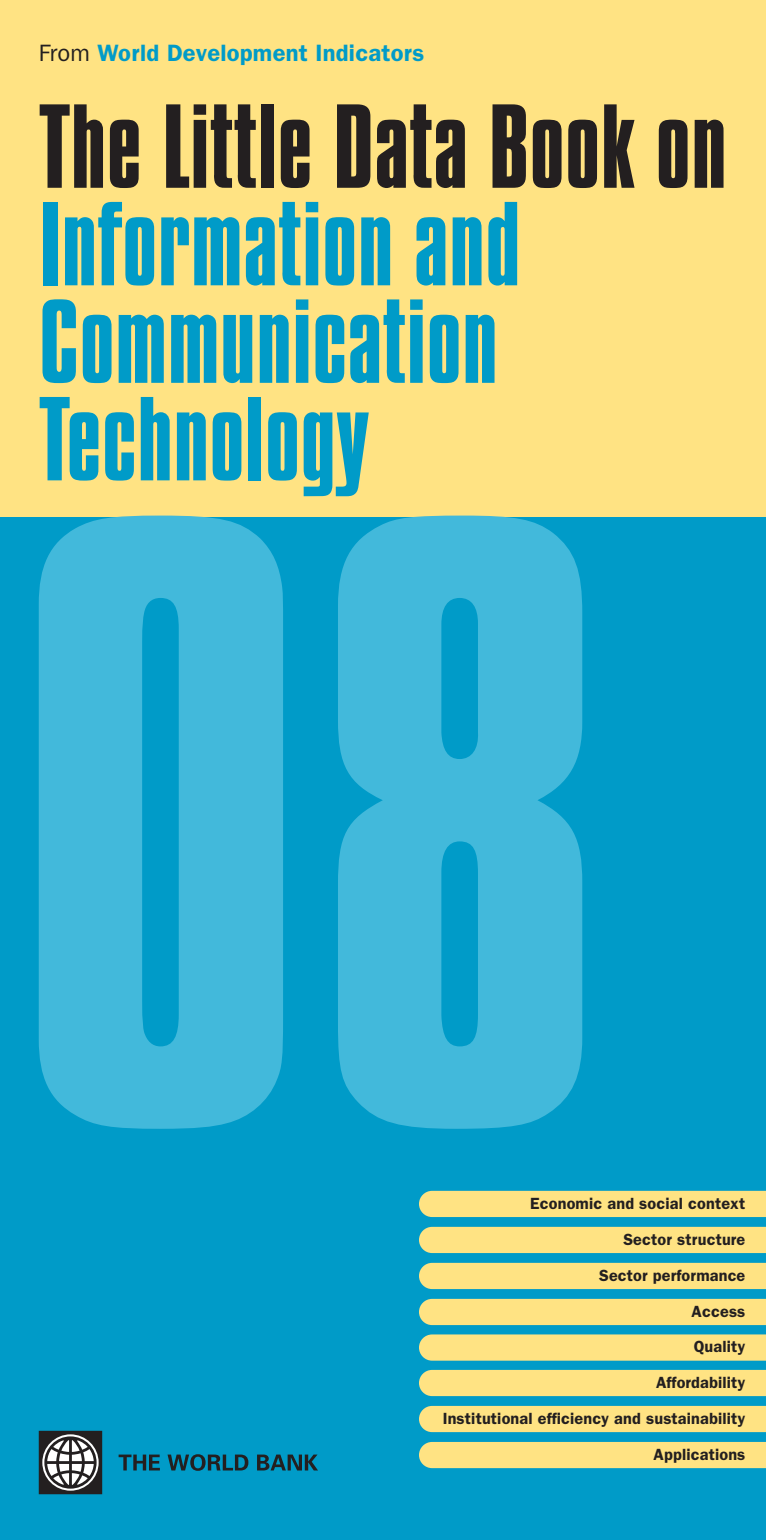
<style>
.page{position:relative;width:766px;height:1540px;background:#fff}
.page>*{position:absolute;margin:0;border:0;box-sizing:border-box;transform-origin:0 0}
.t1{font:125px/97.5px "Compacta Std";color:#009bc8}
.t2{font:125px "Compacta Std";color:#231f20}
.t3{font:600 23.75px "ITC Franklin Gothic Std";letter-spacing:.01em;color:#009bc8}
.t4{font:600 16.25px/35.8px "ITC Franklin Gothic Std";letter-spacing:.01em;color:#231f20;text-align:right}
.s1{font-weight:400;color:#231f20}
</style>
<div class="page">
<div style="left:0;top:516px;width:766px;height:1024px;background:#009bc8"></div>
<div style="left:0;top:0;width:766px;height:516px;background:#ffe383"></div>
<svg style="left:39px;top:515px;width:244px;height:613px;fill:#42b9db"></svg>
<svg style="left:338px;top:515px;width:244px;height:613px;fill:#42b9db"></svg>
<svg style="left:119px;top:1454px;width:41px;height:16px"></svg>
<svg style="left:168px;top:1454px;width:80px;height:16px"></svg>
<svg style="left:257px;top:1454px;width:61px;height:16px"></svg>
<svg style="left:39px;top:1430px;width:63px;height:64px"></svg>
<div style="left:419px;top:1334px;width:347px;height:26px;background:#ffe383"></div>
<div style="left:419px;top:1298px;width:347px;height:27px;background:#ffe383"></div>
<div style="left:419px;top:1262px;width:347px;height:27px;background:#ffe383"></div>
<div style="left:419px;top:1226px;width:347px;height:27px;background:#ffe383"></div>
<div style="left:419px;top:1190px;width:347px;height:27px;background:#ffe383"></div>
<div style="left:419px;top:1405px;width:347px;height:27px;background:#ffe383"></div>
<div style="left:419px;top:1369px;width:347px;height:27px;background:#ffe383"></div>
<div style="left:419px;top:1441px;width:347px;height:27px;background:#ffe383"></div>
<h2 class="t3" style="left:39px;top:38px;width:387px"><span class="s1">From</span> World Development Indicators</h2>
<h1 class="t2" style="left:39px;top:79px;width:690px">The Little Data Book on</h1>
<h1 class="t1" style="left:39px;top:197px;width:484px">Information and<br>Communication<br>Technology</h1>
<p class="t4" style="left:530px;top:1186px;width:217px">Economic and social context</p>
<p class="t4" style="left:623px;top:1221px;width:124px">Sector structure</p>
<p class="t4" style="left:599px;top:1257px;width:148px">Sector performance<br>Access</p>
<p class="t4" style="left:694px;top:1329px;width:53px">Quality</p>
<p class="t4" style="left:443px;top:1364px;width:304px">Affordability<br>Institutional efficiency and sustainability</p>
<p class="t4" style="left:654px;top:1436px;width:93px">Applications</p>
</div>
